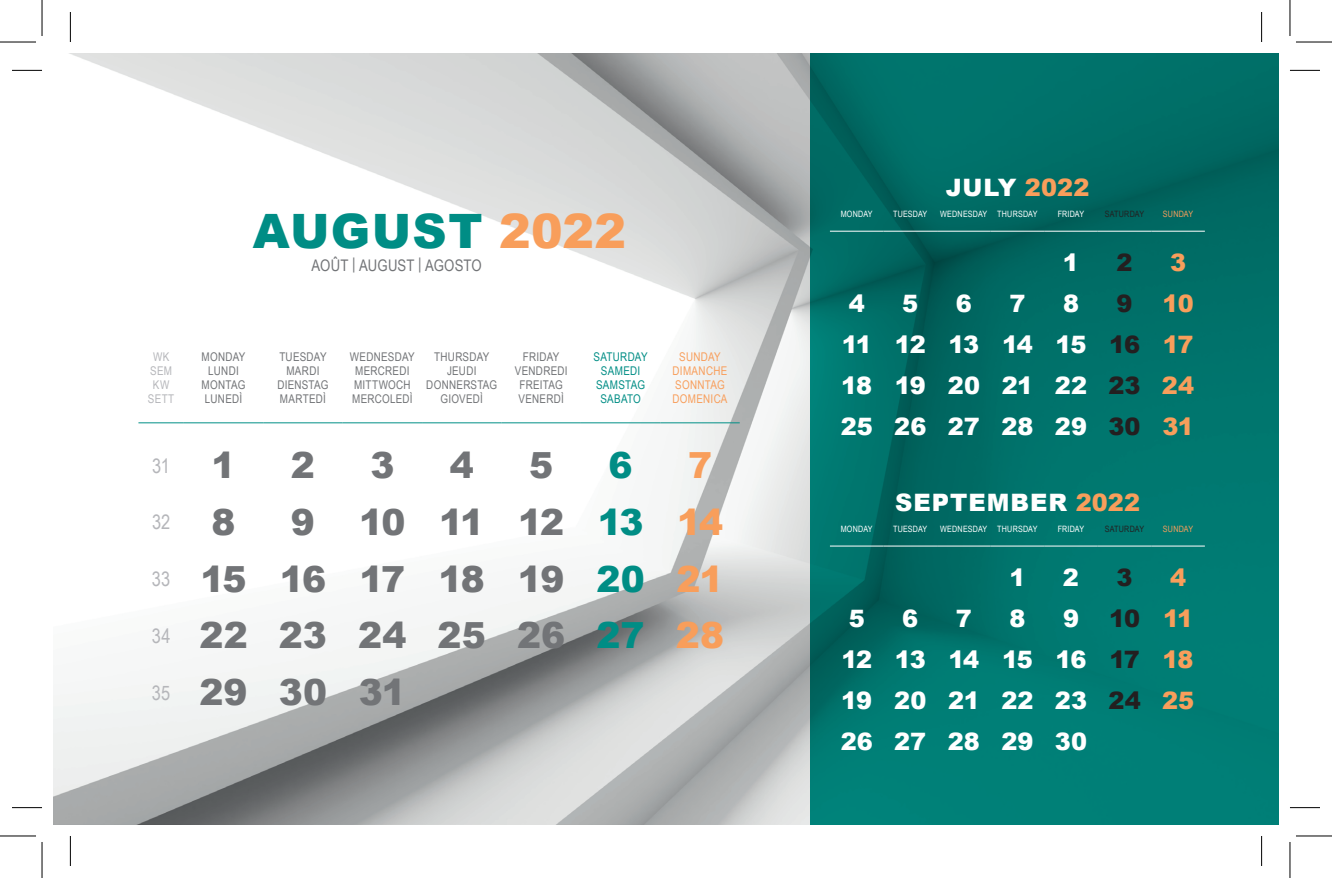
<style>
.page{position:relative;width:1332px;height:878px;background:#fff}
.page>*{position:absolute;margin:0;border:0;box-sizing:border-box;transform-origin:0 0}
.t1{font:900 47.4px "Arial";letter-spacing:.015em;color:#008d85}
.t2{font:900 36px/56.6px "Arial";letter-spacing:-.03em;color:#727477;text-align:justify}
.t3{font:900 36px "Arial";color:#008d85}
.t4{font:900 36px "Arial";color:#f89e5b}
.t5{font:900 24px/41.2px "Arial";letter-spacing:.005em;color:#fff;text-align:justify}
.t6{font:900 24px "Arial";letter-spacing:.04em;color:#fff}
.t7{font:900 24px "Arial";color:#231f20}
.t8{font:900 24px "Arial";color:#f89e5b}
.t9{font:20px "Arial Narrow";color:#b5b6ba}
.t10{font:16px "Arial Narrow";letter-spacing:.01em;color:#727477}
.t11{font:12px "Arial Narrow";letter-spacing:.02em;color:#727477}
.t12{font:12px "Arial Narrow";letter-spacing:.025em;color:#f89e5b}
.t13{font:12px "Arial Narrow";letter-spacing:.02em;color:#008d85}
.t14{font:12px "Arial Narrow";letter-spacing:.025em;color:#b5b6ba}
.t15{font:8.8px "Arial Narrow";letter-spacing:.02em;color:#fff}
.t16{font:8.8px "Arial Narrow";letter-spacing:.02em;color:#231f20}
.t17{font:8.8px "Arial Narrow";letter-spacing:.02em;color:#f89e5b}
.s1{color:#f89e5b}
.s2{font-family:"Arial";font-weight:900;font-size:36px;color:#727477}
.s3{color:#008d85}
.s4{color:#231f20}
</style>
<div class="page">
<img style="left:53px;top:53px;width:756px;height:771px">
<svg style="left:809px;top:53px;width:469px;height:771px;background:#00726b"></svg>
<hr style="left:138px;top:422px;width:46px;height:1px;background:#008f86">
<hr style="left:184px;top:422px;width:79px;height:1px;background:#008f86">
<hr style="left:263px;top:422px;width:79px;height:1px;background:#008f86">
<hr style="left:342px;top:422px;width:80px;height:1px;background:#008f86">
<hr style="left:422px;top:422px;width:79px;height:1px;background:#008f86">
<hr style="left:501px;top:422px;width:80px;height:1px;background:#008f86">
<hr style="left:581px;top:422px;width:79px;height:1px;background:#008f86">
<hr style="left:660px;top:422px;width:79px;height:1px;background:#008f86">
<hr style="left:829px;top:231px;width:54px;height:1px;background:#fff">
<hr style="left:883px;top:231px;width:54px;height:1px;background:#fff">
<hr style="left:937px;top:231px;width:53px;height:1px;background:#fff">
<hr style="left:990px;top:231px;width:54px;height:1px;background:#fff">
<hr style="left:1044px;top:231px;width:53px;height:1px;background:#fff">
<hr style="left:1097px;top:231px;width:54px;height:1px;background:#fff">
<hr style="left:1151px;top:231px;width:53px;height:1px;background:#fff">
<hr style="left:829px;top:546px;width:54px;height:1px;background:#fff">
<hr style="left:883px;top:546px;width:54px;height:1px;background:#fff">
<hr style="left:937px;top:546px;width:53px;height:1px;background:#fff">
<hr style="left:990px;top:546px;width:54px;height:1px;background:#fff">
<hr style="left:1044px;top:546px;width:53px;height:1px;background:#fff">
<hr style="left:1097px;top:546px;width:54px;height:1px;background:#fff">
<hr style="left:1151px;top:546px;width:53px;height:1px;background:#fff">
<hr style="left:12px;top:70px;width:30px;height:1px;background:#000">
<hr style="left:1289px;top:70px;width:30px;height:1px;background:#000">
<hr style="left:12px;top:807px;width:30px;height:1px;background:#000">
<hr style="left:1289px;top:807px;width:30px;height:1px;background:#000">
<hr style="left:70px;top:12px;width:1px;height:30px;background:#000">
<hr style="left:70px;top:836px;width:1px;height:30px;background:#000">
<hr style="left:1261px;top:12px;width:1px;height:30px;background:#000">
<hr style="left:1261px;top:836px;width:1px;height:30px;background:#000">
<hr style="left:0;top:42px;width:36px;height:1px;background:#000">
<hr style="left:1295px;top:42px;width:36px;height:1px;background:#000">
<hr style="left:0;top:835px;width:36px;height:1px;background:#000">
<hr style="left:1295px;top:835px;width:36px;height:1px;background:#000">
<hr style="left:42px;top:0;width:1px;height:36px;background:#000">
<hr style="left:42px;top:842px;width:1px;height:36px;background:#000">
<hr style="left:1289px;top:0;width:1px;height:36px;background:#000">
<hr style="left:1289px;top:842px;width:1px;height:36px;background:#000">
<h1 class="t1" style="left:253px;top:197px;width:375px">AUGUST <span class="s1">2022</span></h1>
<h3 class="t10" style="left:311px;top:253px;width:172px">AOÛT | AUGUST | AGOSTO</h3>
<p class="t14" style="left:153px;top:348px;width:18px">WK</p>
<p class="t11" style="left:201px;top:348px;width:45px">MONDAY</p>
<p class="t11" style="left:279px;top:348px;width:49px">TUESDAY</p>
<p class="t11" style="left:350px;top:348px;width:66px">WEDNESDAY</p>
<p class="t11" style="left:434px;top:348px;width:57px">THURSDAY</p>
<p class="t11" style="left:523px;top:348px;width:38px">FRIDAY</p>
<p class="t13" style="left:593px;top:348px;width:56px">SATURDAY</p>
<p class="t12" style="left:679px;top:348px;width:43px">SUNDAY</p>
<p class="t14" style="left:150px;top:362px;width:23px">SEM</p>
<p class="t11" style="left:208px;top:362px;width:32px">LUNDI</p>
<p class="t11" style="left:286px;top:362px;width:35px">MARDI</p>
<p class="t11" style="left:355px;top:362px;width:56px">MERCREDI</p>
<p class="t11" style="left:447px;top:362px;width:31px">JEUDI</p>
<p class="t11" style="left:514px;top:362px;width:54px">VENDREDI</p>
<p class="t13" style="left:601px;top:362px;width:41px">SAMEDI</p>
<p class="t12" style="left:672px;top:362px;width:56px">DIMANCHE</p>
<p class="t14" style="left:153px;top:376px;width:18px">KW</p>
<p class="t11" style="left:202px;top:376px;width:45px">MONTAG</p>
<p class="t11" style="left:277px;top:376px;width:53px">DIENSTAG</p>
<p class="t11" style="left:354px;top:376px;width:58px">MITTWOCH</p>
<p class="t11" style="left:426px;top:376px;width:72px">DONNERSTAG</p>
<p class="t11" style="left:519px;top:376px;width:45px">FREITAG</p>
<p class="t13" style="left:596px;top:376px;width:50px">SAMSTAG</p>
<p class="t12" style="left:675px;top:376px;width:51px">SONNTAG</p>
<p class="t14" style="left:148px;top:390px;width:28px">SETT</p>
<p class="t11" style="left:205px;top:390px;width:39px">LUNEDÌ</p>
<p class="t11" style="left:280px;top:390px;width:47px">MARTEDÌ</p>
<p class="t11" style="left:352px;top:390px;width:62px">MERCOLEDÌ</p>
<p class="t11" style="left:440px;top:390px;width:44px">GIOVEDÌ</p>
<p class="t11" style="left:518px;top:390px;width:47px">VENERDÌ</p>
<p class="t13" style="left:600px;top:390px;width:42px">SABATO</p>
<p class="t12" style="left:672px;top:390px;width:57px">DOMENICA</p>
<h3 class="t9" style="left:152px;top:451px;width:85px">31 <span class="s2">1</span></h3>
<h2 class="t2" style="left:291px;top:436px;width:26px">2</h2>
<h2 class="t2" style="left:370px;top:436px;width:26px">3</h2>
<h2 class="t2" style="left:450px;top:436px;width:26px">4</h2>
<h2 class="t2" style="left:529px;top:436px;width:26px">5</h2>
<h2 class="t3" style="left:608px;top:439px;width:26px">6</h2>
<h2 class="t4" style="left:688px;top:439px;width:26px">7</h2>
<h3 class="t9" style="left:152px;top:507px;width:85px">32 <span class="s2">8</span></h3>
<h2 class="t2" style="left:152px;top:493px;width:573px;text-indent:139px">9 10 11 12 <span class="s3">13</span> <span class="s1">14<br></span><sup>33</sup> 15 16 17 18 19 <span class="s3">20</span> <span class="s1">21<br></span><sup>34</sup> 22 23 24 25 26 <span class="s3">27</span> <span class="s1">28<br></span><sup>35</sup> 29 30 31</h2>
<h3 class="t5" style="left:945px;top:166px;width:145px">JULY <span class="s1">2022</span></h3>
<p class="t15" style="left:840px;top:207px;width:33px">MONDAY</p>
<p class="t15" style="left:893px;top:207px;width:36px">TUESDAY</p>
<p class="t15" style="left:940px;top:207px;width:99px">WEDNESDAY THURSDAY</p>
<p class="t15" style="left:1057px;top:207px;width:28px">FRIDAY</p>
<p class="t16" style="left:1104px;top:207px;width:41px">SATURDAY</p>
<p class="t17" style="left:1162px;top:207px;width:32px">SUNDAY</p>
<h3 class="t5" style="left:1062px;top:241px;width:18px">1</h3>
<h3 class="t7" style="left:1116px;top:245px;width:18px">2</h3>
<h3 class="t8" style="left:1169px;top:245px;width:18px">3</h3>
<h3 class="t5" style="left:848px;top:282px;width:18px">4</h3>
<h3 class="t5" style="left:902px;top:282px;width:18px">5</h3>
<h3 class="t5" style="left:955px;top:282px;width:18px">6</h3>
<h3 class="t5" style="left:1009px;top:282px;width:18px">7</h3>
<h3 class="t5" style="left:1062px;top:282px;width:18px">8</h3>
<h3 class="t7" style="left:1116px;top:286px;width:18px">9</h3>
<h3 class="t5" style="left:840px;top:282px;width:355px;text-indent:322px"><span class="s1">10<br></span>11 12 13 14 15 <span class="s4">16</span> <span class="s1">17<br></span>18 19 20 21 22 <span class="s4">23</span> <span class="s1">24<br></span>25 26 27 28 29 <span class="s4">30</span> <span class="s1">31</span></h3>
<h3 class="t6" style="left:895px;top:485px;width:247px">SEPTEMBER <span class="s1">2022</span></h3>
<p class="t15" style="left:840px;top:522px;width:33px">MONDAY</p>
<p class="t15" style="left:893px;top:522px;width:36px">TUESDAY</p>
<p class="t15" style="left:940px;top:522px;width:99px">WEDNESDAY THURSDAY</p>
<p class="t15" style="left:1057px;top:522px;width:28px">FRIDAY</p>
<p class="t16" style="left:1104px;top:522px;width:41px">SATURDAY</p>
<p class="t17" style="left:1162px;top:522px;width:32px">SUNDAY</p>
<h3 class="t5" style="left:1009px;top:555px;width:18px">1</h3>
<h3 class="t5" style="left:1062px;top:555px;width:18px">2</h3>
<h3 class="t7" style="left:1116px;top:559px;width:18px">3</h3>
<h3 class="t8" style="left:1169px;top:559px;width:18px">4</h3>
<h3 class="t5" style="left:848px;top:597px;width:18px">5</h3>
<h3 class="t5" style="left:902px;top:597px;width:18px">6</h3>
<h3 class="t5" style="left:955px;top:597px;width:18px">7</h3>
<h3 class="t5" style="left:1009px;top:597px;width:18px">8</h3>
<h3 class="t5" style="left:840px;top:597px;width:355px;text-indent:222px">9 <span class="s4">10</span> <span class="s1">11<br></span>12 13 14 15 16 <span class="s4">17</span> <span class="s1">18<br></span>19 20 21 22 23 <span class="s4">24</span> <span class="s1">25<br></span>26 27 28 29 30</h3>
</div>
